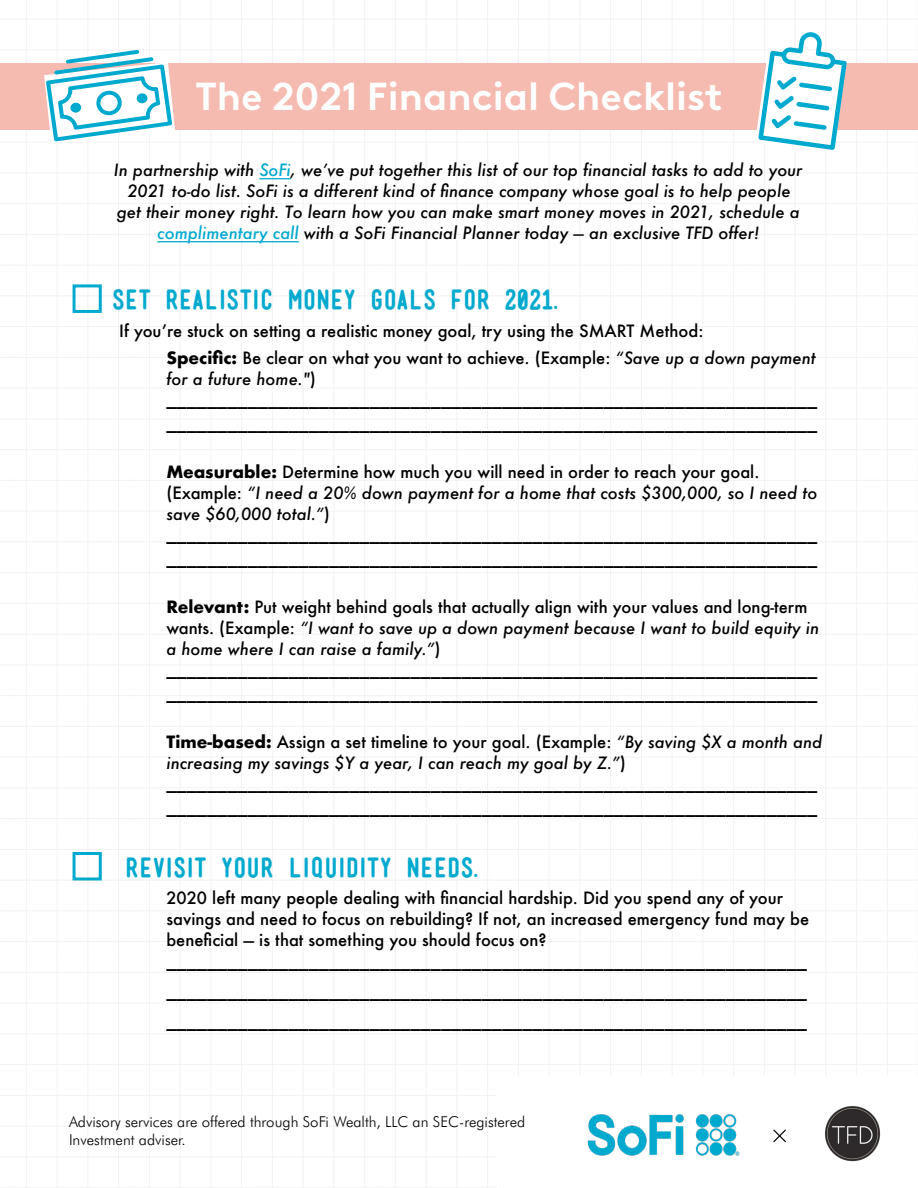
<style>
.page{position:relative;width:918px;height:1188px;background:#fff}
.page>*{position:absolute;margin:0;border:0;box-sizing:border-box;transform-origin:0 0}
.t1{font:700 39px "Brown Trial";color:#fff}
.t2{font:700 25.5px "Mensch";letter-spacing:.05em;color:#00a9ce}
.t3{font:500 18px/24px "Futura";color:#000}
.t4{font:italic 500 16.5px/21px "Futura";color:#000}
.t5{font:500 16.5px/21px "Futura";color:#000}
.t6{font:300 15px/18px "Futura BT";color:#000}
.s1{color:#00a9ce}
.s2{font-weight:700}
.s3{font-style:italic}
.s4{font-weight:700;font-style:normal}
.s5{font-style:normal}
</style>
<div class="page">
<div style="left:0;top:63px;width:918px;height:66px;background:#f5bab0"></div>
<div style="left:73px;top:284px;width:29px;height:29px;border:3px solid #00a9ce"></div>
<hr style="left:157px;top:241px;width:142px;height:1px;background:#00a9ce">
<hr style="left:259px;top:178px;width:32px;height:1px;background:#00a9ce">
<img style="left:825px;top:1106px;width:56px;height:56px">
<img style="left:587px;top:1114px;width:153px;height:42px">
<svg style="left:773px;top:1129px;width:13px;height:14px"></svg>
<div style="left:73px;top:852px;width:29px;height:28px;border:3px solid #00a9ce"></div>
<svg style="left:755px;top:31px;width:92px;height:123px"></svg>
<svg style="left:44px;top:50px;width:131px;height:93px"></svg>
<h1 class="t1" style="left:195px;top:82px;width:529px">The 2021 Financial Checklist</h1>
<p class="t4" style="left:114px;top:159px;width:690px;text-align:center">In partnership with <span class="s1">SoFi</span>, we’ve put together this list of our top financial tasks to add to your 2021 to-do list. SoFi is a different kind of finance company whose goal is to help people get their money right. To learn how you can make smart money moves in 2021, schedule a <span class="s1">complimentary call</span> with a SoFi Financial Planner today — an exclusive TFD offer!</p>
<h2 class="t2" style="left:112px;top:288px;width:446px">SET REALISTIC MONEY GOALS FOR 2021.</h2>
<p class="t5" style="left:119px;top:320px;width:586px">If you’re stuck on setting a realistic money goal, try using the SMART Method:</p>
<p class="t5" style="left:166px;top:348px;width:651px"><span class="s2">Specific:</span> Be clear on what you want to achieve. (Example: <span class="s3">“Save up a down payment for a future home."</span>)</p>
<p class="t3" style="left:166px;top:387px;width:652px">________________________________________________________________ ________________________________________________________________</p>
<p class="t4" style="left:166px;top:462px;width:653px"><span class="s4">Measurable:</span> <span class="s5">Determine how much you will need in order to reach your goal. (Example:</span> “I need a 20% down payment for a home that costs $300,000, so I need to save $60,000 total.”<span class="s5">)</span></p>
<p class="t3" style="left:166px;top:522px;width:652px">________________________________________________________________ ________________________________________________________________</p>
<p class="t4" style="left:166px;top:597px;width:654px"><span class="s4">Relevant:</span> <span class="s5">Put weight behind goals that actually align with your values and long-term wants. (Example:</span> “I want to save up a down payment because I want to build equity in a home where I can raise a family.”<span class="s5">)</span></p>
<p class="t3" style="left:166px;top:657px;width:652px">________________________________________________________________ ________________________________________________________________</p>
<p class="t4" style="left:166px;top:732px;width:658px"><span class="s4">Time-based:</span> <span class="s5">Assign a set timeline to your goal. (Example:</span> “By saving $X a month and increasing my savings $Y a year, I can reach my goal by Z.”<span class="s5">)</span></p>
<p class="t3" style="left:166px;top:771px;width:652px">________________________________________________________________ ________________________________________________________________</p>
<h2 class="t2" style="left:126px;top:856px;width:353px">REVISIT YOUR LIQUIDITY NEEDS.</h2>
<p class="t5" style="left:166px;top:888px;width:644px">2020 left many people dealing with financial hardship. Did you spend any of your savings and need to focus on rebuilding? If not, an increased emergency fund may be beneficial — is that something you should focus on?</p>
<p class="t3" style="left:166px;top:946px;width:642px;line-height:30px;text-align:justify">_______________________________________________________________ _______________________________________________________________ _______________________________________________________________</p>
<p class="t6" style="left:69px;top:1112px;width:458px">Advisory services are offered through SoFi Wealth, LLC an SEC-registered<br>Investment adviser.</p>
</div>
